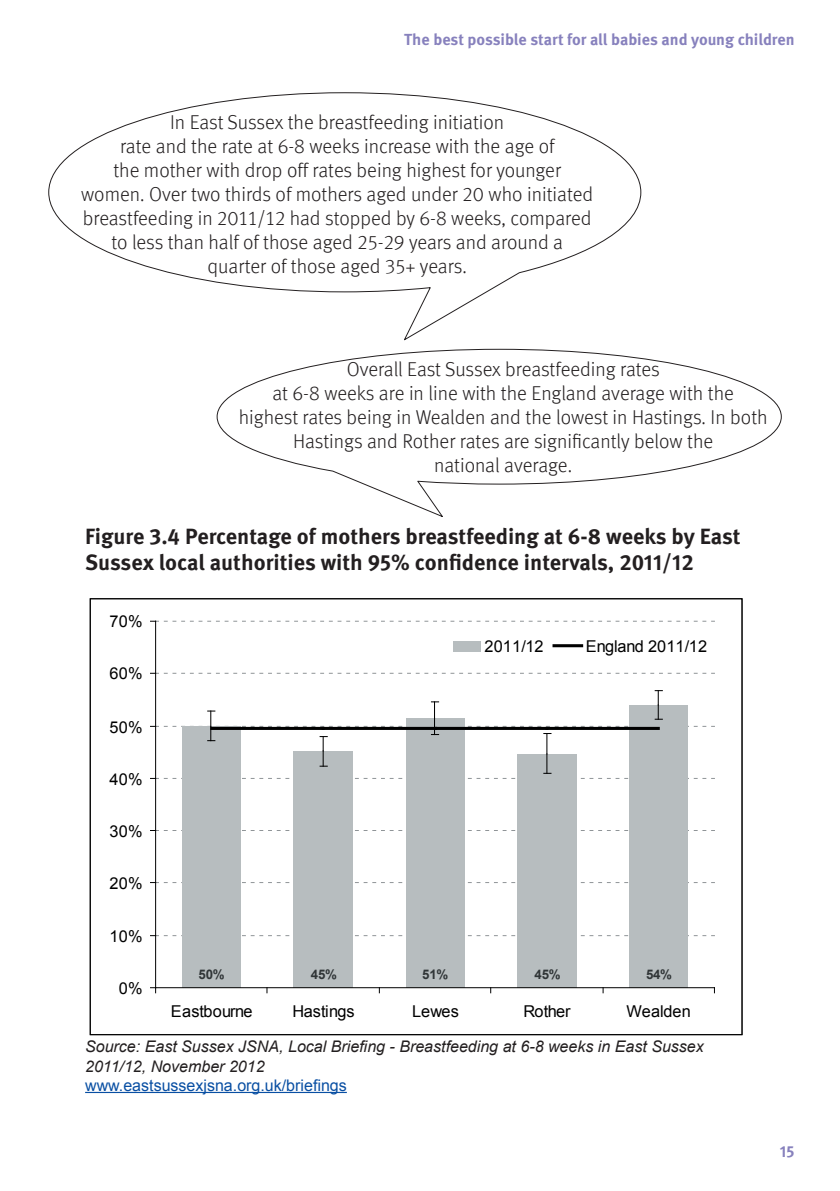
<style>
.page{position:relative;width:840px;height:1191px;background:#fff}
.page>*{position:absolute;margin:0;border:0;box-sizing:border-box;transform-origin:0 0}
.t1{font:700 22px/26.4px "Meta Pro";color:#231f20}
.t2{font:20px/24px "Meta Light LF";color:#231f20;text-align:center}
.t3{font:16.4px "Arial";letter-spacing:.005em;color:#000}
.t4{font:italic 16px/19.2px "Arial";color:#231f20}
.t5{font:700 16px "Meta Pro";letter-spacing:-.005em;color:#8781bd}
.t6{font:16px "Arial";color:#094fa3}
.t7{font:700 13.2px "Arial";letter-spacing:-.02em;color:#303537}
</style>
<div class="page">
<hr style="left:85px;top:1091px;width:261px;height:2px;background:#094fa3">
<div style="left:182px;top:726px;width:58px;height:261px;background:#b7bdbf"></div>
<div style="left:293px;top:751px;width:59px;height:236px;background:#b7bdbf"></div>
<div style="left:405px;top:718px;width:59px;height:269px;background:#b7bdbf"></div>
<div style="left:517px;top:754px;width:59px;height:233px;background:#b7bdbf"></div>
<div style="left:629px;top:705px;width:58px;height:282px;background:#b7bdbf"></div>
<hr style="left:155px;top:621px;width:1px;height:366px;background:#000">
<svg style="left:150px;top:935px;width:564px;height:1px"></svg>
<svg style="left:150px;top:882px;width:564px;height:1px"></svg>
<svg style="left:150px;top:830px;width:564px;height:1px"></svg>
<svg style="left:150px;top:690px;width:564px;height:89px"></svg>
<svg style="left:150px;top:673px;width:564px;height:1px"></svg>
<svg style="left:150px;top:621px;width:564px;height:1px"></svg>
<hr style="left:155px;top:987px;width:559px;height:1px;background:#000">
<svg style="left:150px;top:987px;width:6px;height:5px"></svg>
<hr style="left:212px;top:727px;width:111px;height:3px;background:#000">
<hr style="left:323px;top:727px;width:112px;height:3px;background:#000">
<hr style="left:435px;top:727px;width:111px;height:3px;background:#000">
<hr style="left:546px;top:727px;width:112px;height:3px;background:#000">
<div style="left:452px;top:641px;width:28px;height:11px;background:#b7bdbf"></div>
<hr style="left:553px;top:644px;width:28px;height:3px;background:#000">
<svg style="left:48px;top:92px;width:593px;height:249px"></svg>
<svg style="left:216px;top:348px;width:565px;height:169px"></svg>
<p class="t5" style="left:404px;top:29px;width:391px">The best possible start for all babies and young children</p>
<p class="t2" style="left:81px;top:110px;width:513px">In East Sussex the breastfeeding initiation<br>rate and the rate at 6-8 weeks increase with the age of<br>the mother with drop off rates being highest for younger women. Over two thirds of mothers aged under 20 who initiated breastfeeding in 2011/12 had stopped by 6-8 weeks, compared to less than half of those aged 25-29 years and around a quarter of those aged 35+ years.</p>
<p class="t2" style="left:238px;top:357px;width:530px">Overall East Sussex breastfeeding rates<br>at 6-8 weeks are in line with the England average with the<br>highest rates being in Wealden and the lowest in Hastings. In both Hastings and Rother rates are significantly below the<br>national average.</p>
<p class="t1" style="left:85px;top:523px;width:656px">Figure 3.4 Percentage of mothers breastfeeding at 6-8 weeks by East<br>Sussex local authorities with 95% confidence intervals, 2011/12</p>
<p class="t3" style="left:110px;top:611px;width:34px">70%</p>
<p class="t3" style="left:110px;top:663px;width:34px">60%</p>
<p class="t3" style="left:110px;top:716px;width:34px">50%</p>
<p class="t3" style="left:110px;top:768px;width:34px">40%</p>
<p class="t3" style="left:110px;top:820px;width:34px">30%</p>
<p class="t3" style="left:110px;top:872px;width:34px">20%</p>
<p class="t3" style="left:110px;top:925px;width:34px">10%</p>
<p class="t3" style="left:119px;top:977px;width:25px">0%</p>
<p class="t3" style="left:484px;top:635px;width:61px">2011/12</p>
<p class="t3" style="left:585px;top:635px;width:123px">England 2011/12</p>
<p class="t7" style="left:198px;top:965px;width:28px">50%</p>
<p class="t7" style="left:311px;top:965px;width:28px">45%</p>
<p class="t7" style="left:422px;top:965px;width:28px">51%</p>
<p class="t7" style="left:534px;top:965px;width:28px">45%</p>
<p class="t7" style="left:645px;top:965px;width:28px">54%</p>
<p class="t3" style="left:171px;top:1000px;width:83px">Eastbourne</p>
<p class="t3" style="left:292px;top:1000px;width:64px">Hastings</p>
<p class="t3" style="left:412px;top:1000px;width:48px">Lewes</p>
<p class="t3" style="left:523px;top:1000px;width:49px">Rother</p>
<p class="t3" style="left:626px;top:1000px;width:66px">Wealden</p>
<p class="t4" style="left:85px;top:1037px;width:620px">Source: East Sussex JSNA, Local Briefing - Breastfeeding at 6-8 weeks in East Sussex<br>2011/12, November 2012</p>
<p class="t6" style="left:85px;top:1074px;width:263px">www.eastsussexjsna.org.uk/briefings</p>
<p class="t5" style="left:779px;top:1141px;width:16px">15</p>
</div>
